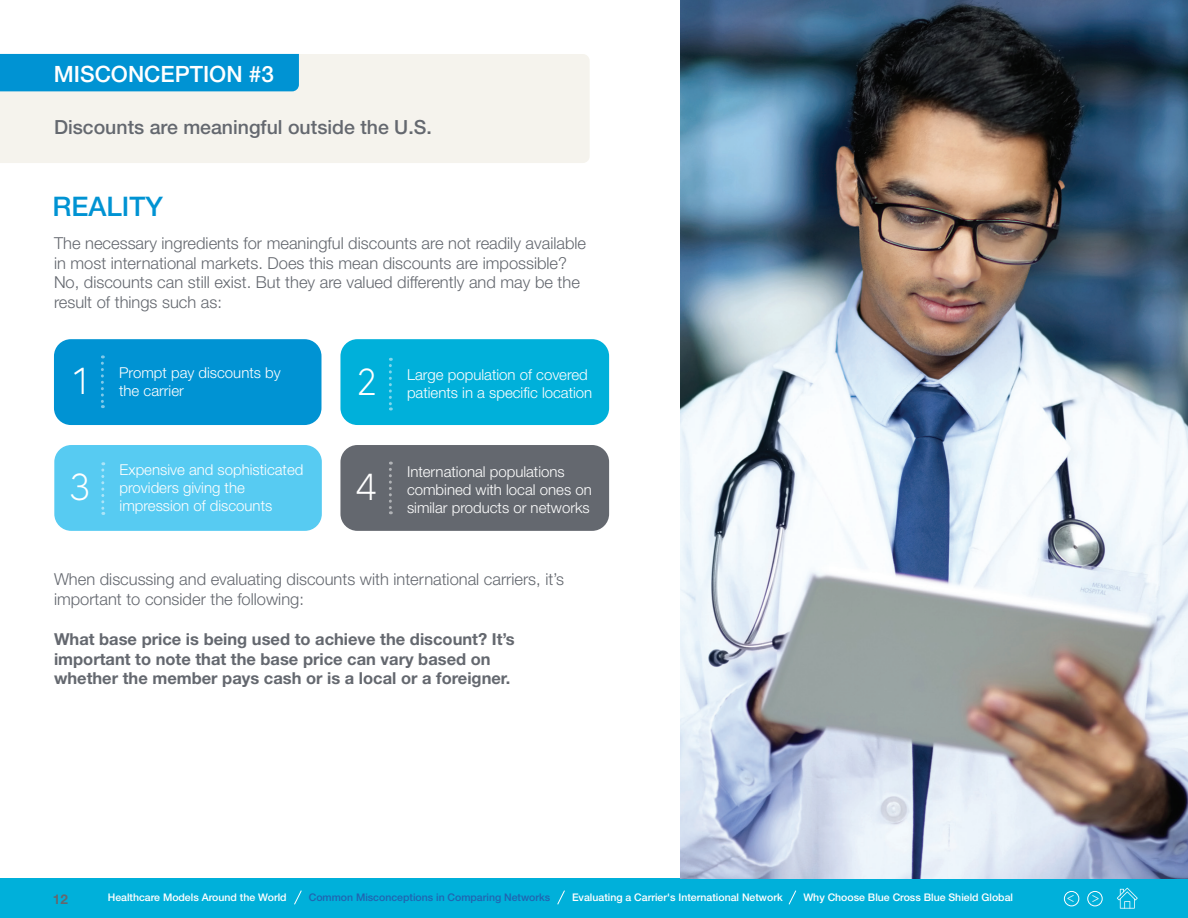
<style>
.page{position:relative;width:1188px;height:918px;background:#fff}
.page>*{position:absolute;margin:0;border:0;box-sizing:border-box;transform-origin:0 0}
.t1{font:300 37.5px "MADETOMMY";color:#fff}
.t2{font:500 27px "Helvetica Neue LT Std";color:#0093d3}
.t3{font:500 22.5px "Helvetica Neue LT Std";color:#fff}
.t4{font:500 19.5px "Helvetica Neue LT Std";color:#64686f}
.t5{font:300 16.5px/19.8px "Helvetica Neue LT Std";color:#64686f}
.t6{font:700 16.5px/19.8px "Helvetica Neue LT Std";color:#64686f}
.t7{font:300 15px/18px "Helvetica Neue LT Std";color:#fff}
.t8{font:14.1px "Minion Pro";color:#fff}
.t9{font:700 13.5px "Helvetica Neue LT Std";color:#64686f}
.t10{font:500 10.5px "Helvetica Neue LT Std";color:#fff}
.t11{font:500 10.5px "Helvetica Neue LT Std";color:#2163b0}
</style>
<div class="page">
<div style="left:0;top:878px;width:1188px;height:40px;background:#00b0da"></div>
<div style="left:1064px;top:891px;width:15px;height:15px;border:1px solid #fff;border-radius:50%"></div>
<div style="left:1088px;top:891px;width:14px;height:15px;border:1px solid #fff;border-radius:50%"></div>
<svg style="left:1117px;top:888px;width:21px;height:21px"></svg>
<div style="left:54px;top:339px;width:267px;height:86px;background:#0093d3;border-radius:17px"></div>
<div style="left:340px;top:339px;width:269px;height:86px;background:#00b0da;border-radius:17px"></div>
<div style="left:54px;top:445px;width:268px;height:86px;background:#57cbf2;border-radius:17px"></div>
<div style="left:340px;top:445px;width:269px;height:86px;background:#64686f;border-radius:17px"></div>
<img style="left:681px;top:0;width:507px;height:878px">
<svg style="left:101px;top:355px;width:3px;height:53px"></svg>
<svg style="left:389px;top:358px;width:3px;height:52px"></svg>
<svg style="left:101px;top:462px;width:3px;height:53px"></svg>
<svg style="left:389px;top:462px;width:3px;height:52px"></svg>
<svg style="left:294px;top:890px;width:8px;height:15px"></svg>
<svg style="left:557px;top:890px;width:8px;height:15px"></svg>
<svg style="left:788px;top:890px;width:9px;height:15px"></svg>
<div style="left:0;top:54px;width:590px;height:109px;background:#f5f3ed"></div>
<div style="left:0;top:54px;width:299px;height:37px;background:#0093d3"></div>
<h3 class="t3" style="left:54px;top:61px;width:222px">MISCONCEPTION #3</h3>
<p class="t4" style="left:54px;top:115px;width:379px">Discounts are meaningful outside the U.S.</p>
<h2 class="t2" style="left:52px;top:190px;width:112px">REALITY</h2>
<p class="t5" style="left:54px;top:233px;width:534px">The necessary ingredients for meaningful discounts are not readily available in most international markets. Does this mean discounts are impossible?<br>No, discounts can still exist. But they are valued differently and may be the result of things such as:</p>
<p class="t7" style="left:119px;top:364px;width:163px">Prompt pay discounts by the carrier</p>
<p class="t7" style="left:407px;top:365px;width:187px">Large population of covered patients in a specific location</p>
<h1 class="t1" style="left:73px;top:358px;width:18px">1</h1>
<h1 class="t1" style="left:357px;top:359px;width:21px">2</h1>
<p class="t7" style="left:120px;top:461px;width:185px">Expensive and sophisticated providers giving the impression of discounts</p>
<p class="t7" style="left:407px;top:462px;width:186px">International populations combined with local ones on similar products or networks</p>
<h1 class="t1" style="left:69px;top:464px;width:22px">3</h1>
<h1 class="t1" style="left:355px;top:464px;width:24px">4</h1>
<p class="t5" style="left:54px;top:569px;width:512px">When discussing and evaluating discounts with international carriers, it’s important to consider the following:</p>
<p class="t6" style="left:54px;top:629px;width:462px">What base price is being used to achieve the discount? It’s important to note that the base price can vary based on whether the member pays cash or is a local or a foreigner.</p>
<p class="t10" style="left:108px;top:892px;width:180px">Healthcare Models Around the World</p>
<p class="t11" style="left:309px;top:892px;width:243px">Common Misconceptions in Comparing Networks</p>
<p class="t10" style="left:572px;top:892px;width:212px">Evaluating a Carrier's International Network</p>
<p class="t10" style="left:803px;top:892px;width:211px">Why Choose Blue Cross Blue Shield Global</p>
<p class="t9" style="left:53px;top:890px;width:17px">12</p>
<p class="t8" style="left:1067px;top:888px;width:9px">&lt;</p>
<p class="t8" style="left:1100px;top:909px;width:9px;rotate:-180deg">&lt;</p>
</div>
